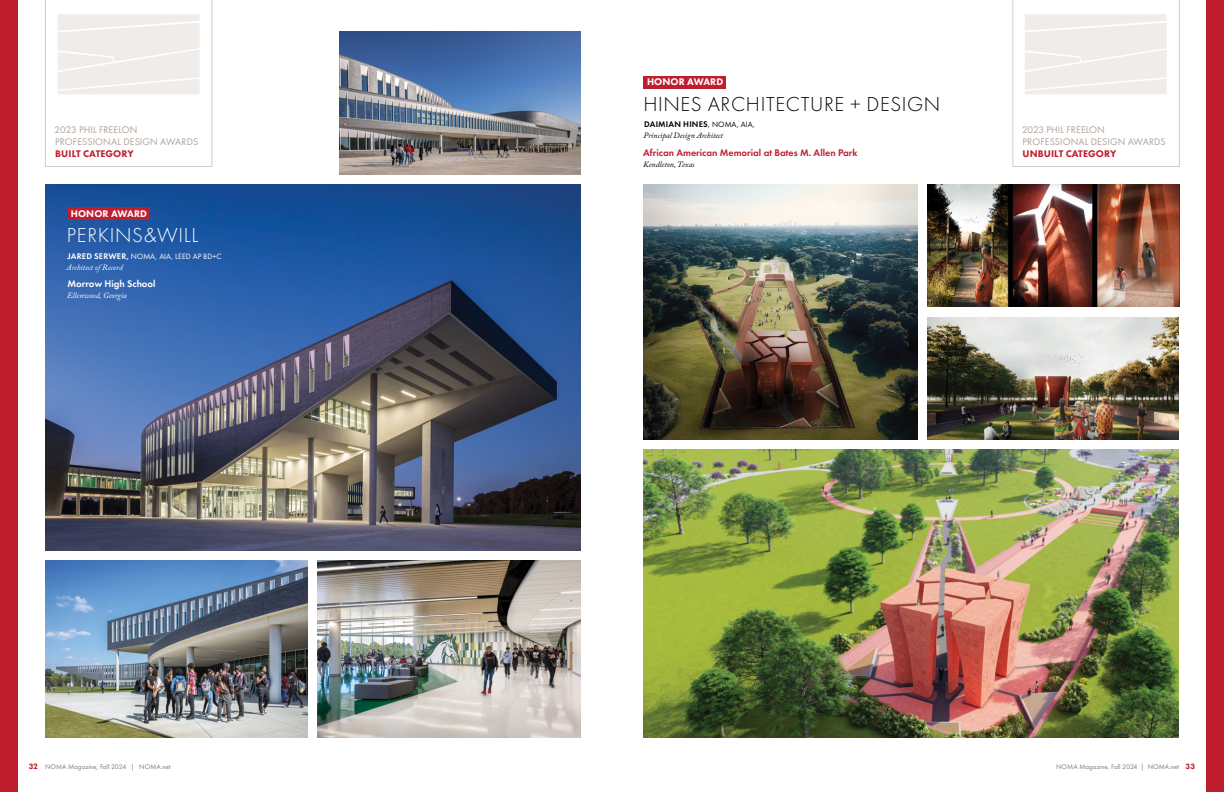
<style>
.page{position:relative;width:1224px;height:792px;background:#fff}
.page>*{position:absolute;margin:0;border:0;box-sizing:border-box;transform-origin:0 0}
.t1{font:300 21px "Futura PT";letter-spacing:.03em;color:#000}
.t2{font:300 21px "Futura PT";letter-spacing:.03em;color:#fff}
.t3{font:10px/12px "Futura PT";letter-spacing:.01em;color:#aea29a}
.t4{font:600 10px "Futura PT";color:#be1e2d}
.t5{font:800 10px "Futura PT";letter-spacing:.01em;color:#be1e2d}
.t6{font:800 10px "Futura PT";letter-spacing:.01em;color:#fff}
.t7{font:600 10px "Futura PT";color:#fff}
.t8{font:600 8.5px "Futura PT";letter-spacing:.03em;color:#000}
.t9{font:italic 8px "Adobe Caslon Pro";color:#000}
.t10{font:italic 8px "Adobe Caslon Pro";color:#fff}
.t11{font:8px "Futura PT";color:#fff}
.t12{font:7px "Futura PT";color:#827b74}
.s1{font-weight:600;font-size:8.5px}
.s2{font-weight:400;font-size:8px}
.s3{font-weight:800;font-size:8px;color:#be1e2d}
</style>
<div class="page">
<div style="left:1206px;top:0;width:18px;height:792px;background:#be1e2d"></div>
<div style="left:0;top:0;width:18px;height:792px;background:#be1e2d"></div>
<div style="left:644px;top:76px;width:82px;height:13px;background:#be1e2d"></div>
<svg style="left:45px;top:0;width:167px;height:167px"></svg>
<svg style="left:1012px;top:0;width:168px;height:167px"></svg>
<img style="left:45px;top:184px;width:535px;height:367px">
<img style="left:45px;top:560px;width:263px;height:178px">
<img style="left:318px;top:560px;width:262px;height:178px">
<img style="left:340px;top:32px;width:240px;height:142px">
<div style="left:67px;top:207px;width:82px;height:13px;background:#be1e2d"></div>
<img style="left:644px;top:184px;width:274px;height:256px">
<img style="left:644px;top:450px;width:535px;height:288px">
<img style="left:928px;top:184px;width:252px;height:123px">
<img style="left:928px;top:318px;width:251px;height:122px">
<p class="t3" style="left:55px;top:124px;width:145px">2023 PHIL FREELON<br>PROFESSIONAL DESIGN AWARDS</p>
<p class="t5" style="left:55px;top:148px;width:80px">BUILT CATEGORY</p>
<p class="t6" style="left:71px;top:207px;width:78px">HONOR AWARD</p>
<h1 class="t2" style="left:67px;top:223px;width:133px">PERKINS&amp;WILL</h1>
<p class="t11" style="left:67px;top:251px;width:156px"><span class="s1">JARED SERWER,</span> NOMA, AIA, LEED AP BD+C</p>
<p class="t10" style="left:67px;top:262px;width:58px">Architect of Record</p>
<p class="t7" style="left:67px;top:277px;width:90px">Morrow High School</p>
<p class="t10" style="left:67px;top:291px;width:61px">Ellenwood, Georgia</p>
<p class="t6" style="left:647px;top:76px;width:78px">HONOR AWARD</p>
<h1 class="t1" style="left:643px;top:92px;width:299px">HINES ARCHITECTURE + DESIGN</h1>
<p class="t8" style="left:644px;top:119px;width:112px">DAIMIAN HINES<span class="s2">, NOMA, AIA,</span></p>
<p class="t9" style="left:643px;top:131px;width:81px">Principal Design Architect</p>
<p class="t4" style="left:643px;top:146px;width:216px">African American Memorial at Bates M. Allen Park</p>
<p class="t9" style="left:643px;top:159px;width:53px">Kendleton, Texas</p>
<p class="t3" style="left:1022px;top:124px;width:145px">2023 PHIL FREELON<br>PROFESSIONAL DESIGN AWARDS</p>
<p class="t5" style="left:1023px;top:148px;width:95px">UNBUILT CATEGORY</p>
<p class="t12" style="left:29px;top:763px;width:143px"><span class="s3">32</span> NOMA Magazine, Fall 2024 | NOMA.net</p>
<p class="t12" style="left:1056px;top:763px;width:141px">NOMA Magazine, Fall 2024 | NOMA.net <span class="s3">33</span></p>
</div>
